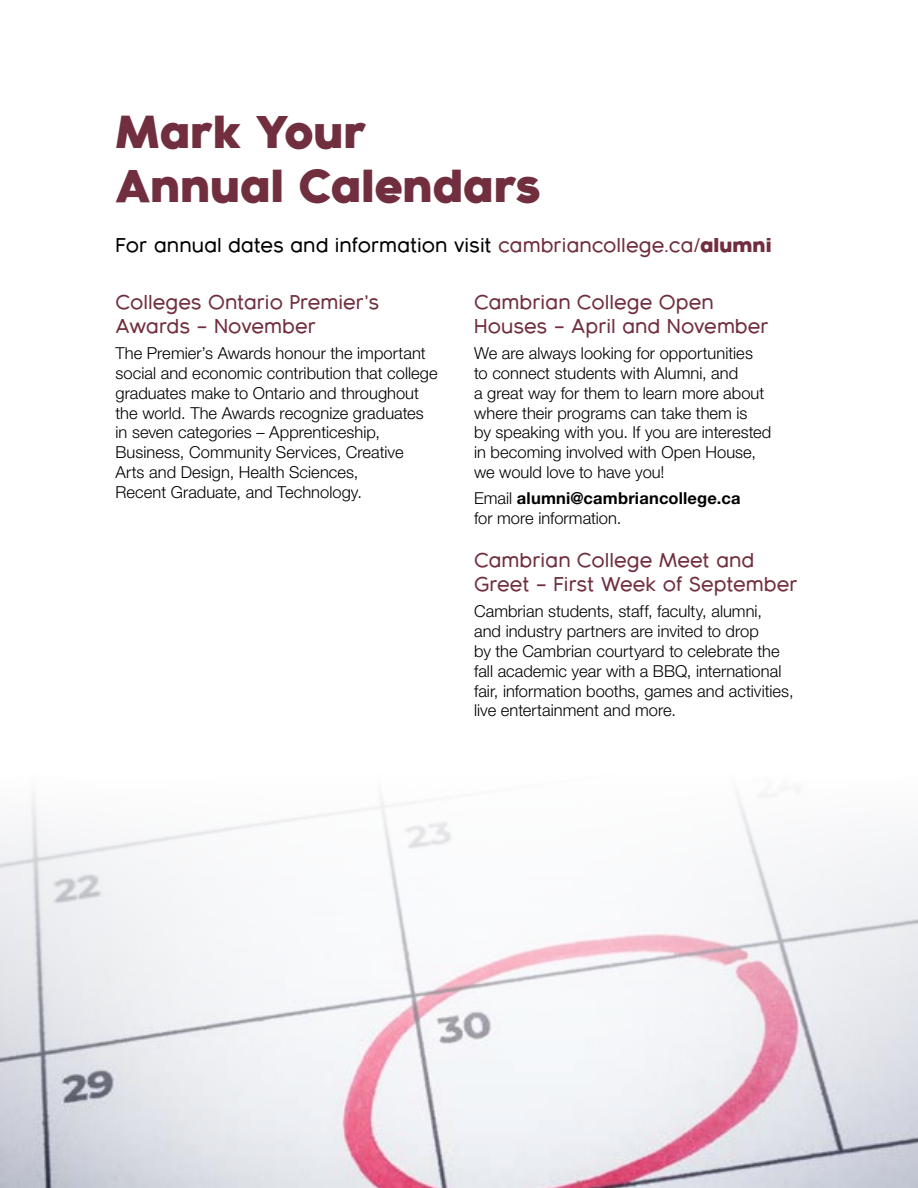
<style>
.page{position:relative;width:918px;height:1188px;background:#fff}
.page>*{position:absolute;margin:0;border:0;box-sizing:border-box;transform-origin:0 0}
.t1{font:800 45px/54px "Bambino New";letter-spacing:-.005em;color:#712e3e}
.t2{font:600 19.5px/23.4px "Bambino New";color:#712e3e}
.t3{font:600 19.5px "Bambino New";color:#000}
.t4{font:300 16.5px/19.8px "Helvetica Neue LT Std";color:#000}
.t5{font:700 16.5px/19.8px "Helvetica Neue LT Std";letter-spacing:.01em;color:#000}
.s1{color:#712e3e}
.s2{font-weight:800;color:#712e3e}
.s3{font-weight:300}
</style>
<div class="page">
<img style="left:0;top:793px;width:918px;height:395px">
<h1 class="t1" style="left:116px;top:100px;width:427px">Mark Your<br>Annual Calendars</h1>
<p class="t3" style="left:116px;top:228px;width:658px">For annual dates and information visit <span class="s1">cambriancollege.ca/</span><span class="s2">alumni</span></p>
<p class="t2" style="left:116px;top:288px;width:265px">Colleges Ontario Premier’s<br>Awards – November</p>
<p class="t4" style="left:116px;top:343px;width:324px">The Premier’s Awards honour the important social and economic contribution that college graduates make to Ontario and throughout the world. The Awards recognize graduates in seven categories – Apprenticeship, Business, Community Services, Creative<br>Arts and Design, Health Sciences,<br>Recent Graduate, and Technology.</p>
<p class="t2" style="left:474px;top:288px;width:296px">Cambrian College Open<br>Houses – April and November</p>
<p class="t4" style="left:474px;top:343px;width:299px">We are always looking for opportunities<br>to connect students with Alumni, and<br>a great way for them to learn more about where their programs can take them is<br>by speaking with you. If you are interested in becoming involved with Open House, we would love to have you!</p>
<p class="t5" style="left:474px;top:488px;width:268px"><span class="s3">Email</span> alumni@cambriancollege.ca <span class="s3">for more information.</span></p>
<p class="t2" style="left:474px;top:547px;width:325px">Cambrian College Meet and<br>Greet – First Week of September</p>
<p class="t4" style="left:474px;top:601px;width:321px">Cambrian students, staff, faculty, alumni,<br>and industry partners are invited to drop<br>by the Cambrian courtyard to celebrate the fall academic year with a BBQ, international fair, information booths, games and activities, live entertainment and more.</p>
</div>
